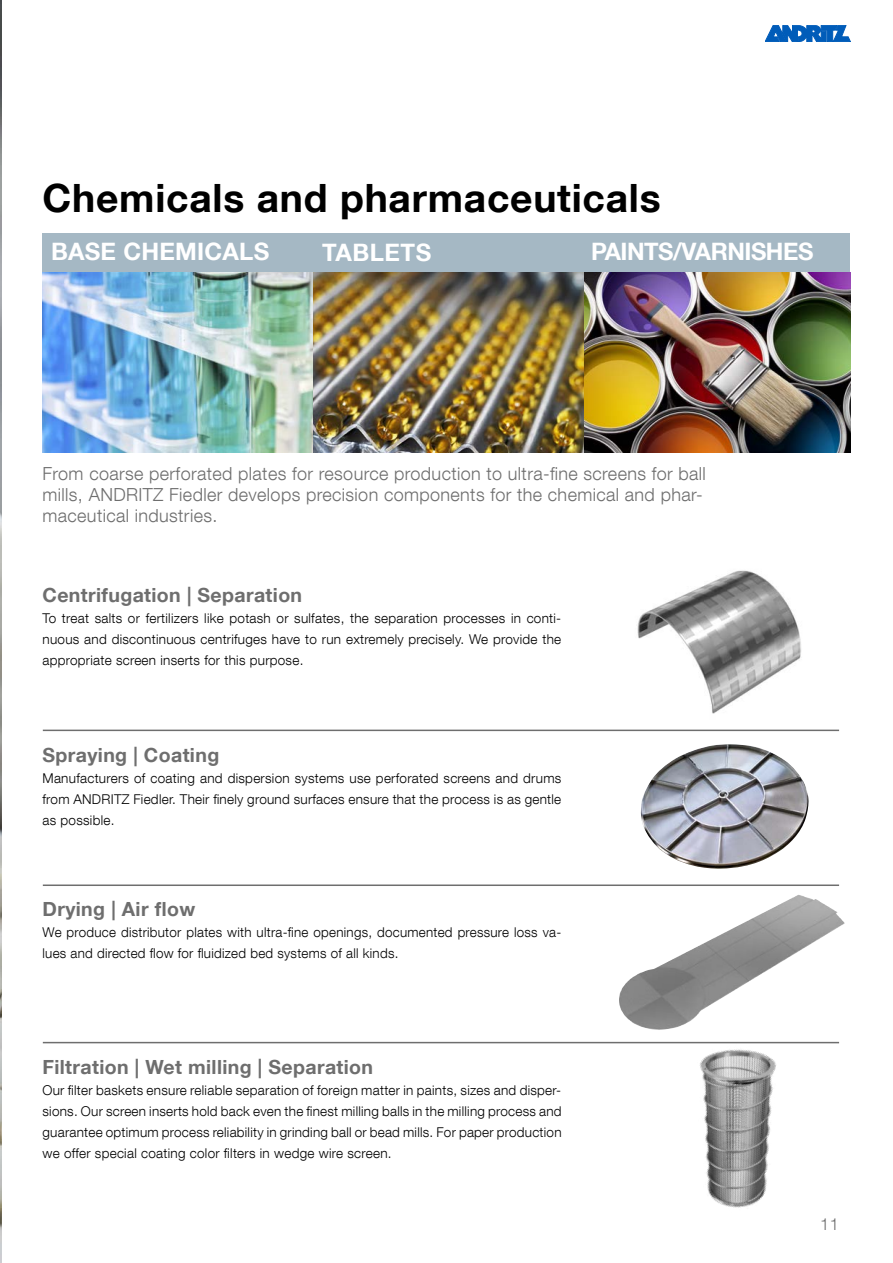
<style>
.page{position:relative;width:893px;height:1263px;background:#fff}
.page>*{position:absolute;margin:0;border:0;box-sizing:border-box;transform-origin:0 0}
.t1{font:700 39px "Helvetica Neue LT Com";letter-spacing:.02em;color:#000}
.t2{font:700 24px "Helvetica Neue LT Com";letter-spacing:.01em;color:#fff}
.t3{font:700 24px "Helvetica Neue LT Com";letter-spacing:-.02em;color:#fff}
.t4{font:700 19.5px "Helvetica Neue LT Com";letter-spacing:.02em;color:#6e6e6e}
.t5{font:300 18px/21px "Helvetica Neue LT Com";letter-spacing:.02em;color:#6e6e6e}
.t6{font:300 16.5px "Helvetica Neue LT Com";color:#6e6e6e}
.t7{font:300 13.5px/21px "Helvetica Neue LT Com";letter-spacing:.02em;color:#000;text-align:justify}
</style>
<div class="page">
<svg style="left:765px;top:26px;width:85px;height:16px"></svg>
<img style="left:0;top:0;width:2px;height:1263px">
<img style="left:43px;top:272px;width:270px;height:181px">
<img style="left:583px;top:272px;width:267px;height:181px">
<img style="left:313px;top:272px;width:270px;height:181px">
<div style="left:43px;top:234px;width:807px;height:38px;background:#a5b8c4"></div>
<hr style="left:43px;top:730px;width:796px;height:1px;background:#6e6e6e">
<hr style="left:43px;top:884px;width:796px;height:2px;background:#6e6e6e">
<img style="left:640px;top:744px;width:169px;height:125px">
<img style="left:637px;top:570px;width:164px;height:144px">
<img style="left:699px;top:895px;width:99px;height:51px">
<hr style="left:43px;top:1042px;width:796px;height:1px;background:#6e6e6e">
<img style="left:609px;top:976px;width:231px;height:232px">
<h1 class="t1" style="left:43px;top:173px;width:620px">Chemicals and pharmaceuticals</h1>
<h2 class="t2" style="left:51px;top:237px;width:220px">BASE CHEMICALS</h2>
<h2 class="t2" style="left:322px;top:237px;width:111px">TABLETS</h2>
<h2 class="t3" style="left:591px;top:237px;width:224px">PAINTS/VARNISHES</h2>
<h3 class="t5" style="left:43px;top:462px;width:665px">From coarse perforated plates for resource production to ultra-fine screens for ball mills, ANDRITZ Fiedler develops precision components for the chemical and phar&shy;maceutical industries.</h3>
<h3 class="t4" style="left:43px;top:583px;width:261px">Centrifugation | Separation</h3>
<p class="t7" style="left:43px;top:607px;width:520px">To treat salts or fertilizers like potash or sulfates, the separation processes in conti&shy;nuous and discontinuous centrifuges have to run extremely precisely. We provide the appropriate screen inserts for this purpose.</p>
<h3 class="t4" style="left:43px;top:742px;width:178px">Spraying | Coating</h3>
<p class="t7" style="left:43px;top:767px;width:520px">Manufacturers of coating and dispersion systems use perforated screens and drums from ANDRITZ Fiedler. Their finely ground surfaces ensure that the process is as gentle as possible.</p>
<h3 class="t4" style="left:43px;top:897px;width:154px">Drying | Air flow</h3>
<p class="t7" style="left:43px;top:921px;width:520px">We produce distributor plates with ultra-fine openings, documented pressure loss va&shy;lues and directed flow for fluidized bed systems of all kinds.</p>
<h3 class="t4" style="left:43px;top:1054px;width:332px">Filtration | Wet milling | Separation</h3>
<p class="t7" style="left:43px;top:1079px;width:521px">Our filter baskets ensure reliable separation of foreign matter in paints, sizes and disper&shy;sions. Our screen inserts hold back even the finest milling balls in the milling process and guarantee optimum process reliability in grinding ball or bead mills. For paper production we offer special coating color filters in wedge wire screen.</p>
<p class="t6" style="left:820px;top:1214px;width:20px">11</p>
</div>
